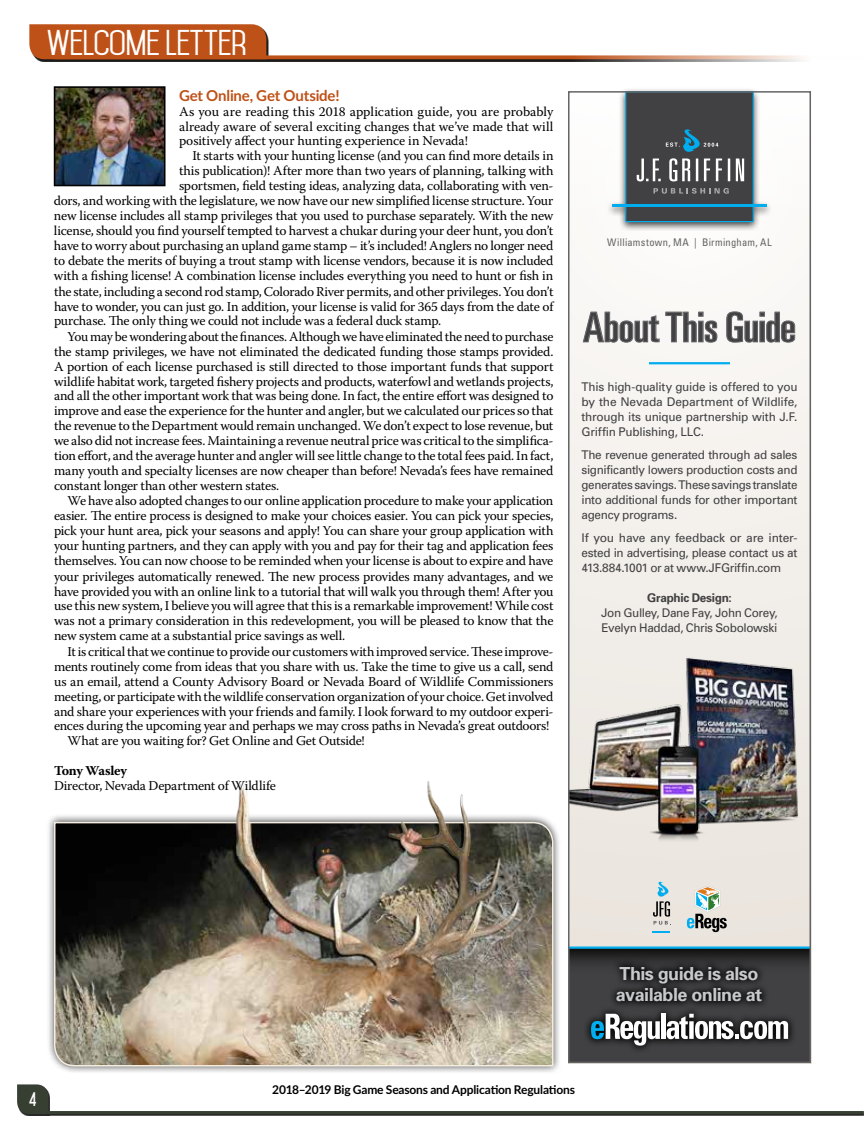
<style>
.page{position:relative;width:864px;height:1134px;background:#fff}
.page>*{position:absolute;margin:0;border:0;box-sizing:border-box;transform-origin:0 0}
.t1{font:ultra-condensed 41.25px "Univers";letter-spacing:-.02em;color:#414042;scale:1.15 1}
.t2{font:30.75px "Mohave";letter-spacing:-.03em;color:#fff;scale:1.15 1}
.t3{font:700 18px/21.6px "Univers";letter-spacing:-.03em;color:#c7c8ca}
.t4{font:700 16.95px "Mohave";color:#fff;scale:.95 1}
.t5{font:700 15px "Lato";letter-spacing:-.01em;color:#be5117}
.t6{font:13.5px/15px "Warnock Pro";letter-spacing:-.015em;color:#000;text-align:justify}
.t7{font:700 13.5px "Warnock Pro";letter-spacing:-.025em;color:#000}
.t8{font:12px/15px "Univers";letter-spacing:-.025em;color:#414042;text-align:justify}
.t9{font:700 12px "Lato";letter-spacing:-.015em;color:#000}
.t10{font:700 12px "Univers";letter-spacing:-.025em;color:#414042}
.t11{font:condensed 10.5px "Univers";letter-spacing:.025em;color:#636466}
</style>
<div class="page">
<div style="left:46px;top:814px;width:515px;height:260px;background:#000;opacity:.75"></div>
<img style="left:53px;top:821px;width:501px;height:246px">
<img style="left:207px;top:780px;width:304px;height:75px">
<svg style="left:571px;top:291px;width:237px;height:654px"></svg>
<hr style="left:649px;top:362px;width:81px;height:2px;background:#00aeef">
<svg style="left:583px;top:311px;width:135px;height:32px"></svg>
<svg style="left:726px;top:311px;width:69px;height:32px"></svg>
<svg style="left:687px;top:886px;width:40px;height:46px;background:#b0bab3"></svg>
<svg style="left:653px;top:882px;width:18px;height:43px"></svg>
<svg style="left:653px;top:931px;width:17px;height:1px"></svg>
<div style="left:605px;top:87px;width:168px;height:145px;background:#000;opacity:.75"></div>
<hr style="left:612px;top:204px;width:155px;height:3px;background:#00aeef">
<svg style="left:625px;top:94px;width:129px;height:129px;background:#485157"></svg>
<img style="left:571px;top:645px;width:237px;height:208px">
<div style="left:568px;top:91px;width:243px;height:972px;border:2px solid #636466"></div>
<svg style="left:569px;top:945px;width:241px;height:117px;background:#434649"></svg>
<img style="left:57px;top:89px;width:106px;height:94px">
<div style="left:54px;top:86px;width:112px;height:100px;border:2px solid #000"></div>
<div style="left:29px;top:24px;width:237px;height:35px;background:#be5117"></div>
<svg style="left:54px;top:55px;width:748px;height:4px;background:#cb7547"></svg>
<svg style="left:23px;top:1091px;width:27px;height:25px"></svg>
<svg style="left:17px;top:1084px;width:31px;height:30px"></svg>
<hr style="left:48px;top:1113px;width:816px;height:3px;background:#292829">
<hr style="left:48px;top:1111px;width:816px;height:3px;background:#373e32">
<h2 class="t2" style="left:46px;top:23px;width:176px">WELCOME LETTER</h2>
<p class="t5" style="left:179px;top:84px;width:162px">Get Online, Get Outside!</p>
<p class="t6" style="left:179px;top:103px;width:376px">As you are reading this 2018 application guide, you are probably already aware of several exciting changes that we’ve made that will positively affect your hunting experience in Nevada!</p>
<p class="t6" style="left:193px;top:148px;width:363px">It starts with your hunting license (and you can find more details in</p>
<p class="t6" style="left:179px;top:163px;width:376px">this publication)! After more than two years of planning, talking with</p>
<p class="t6" style="left:179px;top:178px;width:376px">sportsmen, field testing ideas, analyzing data, collaborating with ven-</p>
<p class="t6" style="left:54px;top:193px;width:501px">dors, and working with the legislature, we now have our new simplified license structure. Your</p>
<p class="t6" style="left:54px;top:208px;width:501px">new license includes all stamp privileges that you used to purchase separately. With the new</p>
<p class="t6" style="left:54px;top:223px;width:501px">license, should you find yourself tempted to harvest a chukar during your deer hunt, you don’t</p>
<p class="t6" style="left:54px;top:238px;width:501px">have to worry about purchasing an upland game stamp – it’s included! Anglers no longer need</p>
<p class="t6" style="left:54px;top:253px;width:501px">to debate the merits of buying a trout stamp with license vendors, because it is now included</p>
<p class="t6" style="left:54px;top:268px;width:501px">with a fishing license! A combination license includes everything you need to hunt or fish in</p>
<p class="t6" style="left:54px;top:283px;width:501px">the state, including a second rod stamp, Colorado River permits, and other privileges. You don’t</p>
<p class="t6" style="left:54px;top:298px;width:501px">have to wonder, you can just go. In addition, your license is valid for 365 days from the date of</p>
<p class="t6" style="left:54px;top:313px;width:389px">purchase. The only thing we could not include was a federal duck stamp.</p>
<p class="t6" style="left:68px;top:328px;width:487px">You may be wondering about the finances. Although we have eliminated the need to purchase</p>
<p class="t6" style="left:54px;top:343px;width:501px">the stamp privileges, we have not eliminated the dedicated funding those stamps provided.</p>
<p class="t6" style="left:54px;top:358px;width:501px">A portion of each license purchased is still directed to those important funds that support</p>
<p class="t6" style="left:54px;top:373px;width:501px">wildlife habitat work, targeted fishery projects and products, waterfowl and wetlands projects,</p>
<p class="t6" style="left:54px;top:388px;width:501px">and all the other important work that was being done. In fact, the entire effort was designed to</p>
<p class="t6" style="left:54px;top:403px;width:501px">improve and ease the experience for the hunter and angler, but we calculated our prices so that</p>
<p class="t6" style="left:54px;top:418px;width:501px">the revenue to the Department would remain unchanged. We don’t expect to lose revenue, but</p>
<p class="t6" style="left:54px;top:433px;width:501px">we also did not increase fees. Maintaining a revenue neutral price was critical to the simplifica-</p>
<p class="t6" style="left:54px;top:448px;width:501px">tion effort, and the average hunter and angler will see little change to the total fees paid. In fact,</p>
<p class="t6" style="left:54px;top:463px;width:501px">many youth and specialty licenses are now cheaper than before! Nevada’s fees have remained</p>
<p class="t6" style="left:54px;top:478px;width:227px">constant longer than other western states.</p>
<p class="t6" style="left:68px;top:493px;width:487px">We have also adopted changes to our online application procedure to make your application</p>
<p class="t6" style="left:54px;top:508px;width:501px">easier. The entire process is designed to make your choices easier. You can pick your species,</p>
<p class="t6" style="left:54px;top:523px;width:501px">pick your hunt area, pick your seasons and apply! You can share your group application with</p>
<p class="t6" style="left:54px;top:538px;width:501px">your hunting partners, and they can apply with you and pay for their tag and application fees</p>
<p class="t6" style="left:54px;top:553px;width:501px">themselves. You can now choose to be reminded when your license is about to expire and have</p>
<p class="t6" style="left:54px;top:568px;width:501px">your privileges automatically renewed. The new process provides many advantages, and we</p>
<p class="t6" style="left:54px;top:583px;width:501px">have provided you with an online link to a tutorial that will walk you through them! After you</p>
<p class="t6" style="left:54px;top:598px;width:501px">use this new system, I believe you will agree that this is a remarkable improvement! While cost</p>
<p class="t6" style="left:54px;top:613px;width:501px">was not a primary consideration in this redevelopment, you will be pleased to know that the</p>
<p class="t6" style="left:54px;top:628px;width:293px">new system came at a substantial price savings as well.</p>
<p class="t6" style="left:68px;top:643px;width:488px">It is critical that we continue to provide our customers with improved service. These improve-</p>
<p class="t6" style="left:54px;top:658px;width:501px">ments routinely come from ideas that you share with us. Take the time to give us a call, send</p>
<p class="t6" style="left:54px;top:673px;width:501px">us an email, attend a County Advisory Board or Nevada Board of Wildlife Commissioners</p>
<p class="t6" style="left:54px;top:688px;width:501px">meeting, or participate with the wildlife conservation organization of your choice. Get involved</p>
<p class="t6" style="left:54px;top:703px;width:501px">and share your experiences with your friends and family. I look forward to my outdoor experi-</p>
<p class="t6" style="left:54px;top:718px;width:497px">ences during the upcoming year and perhaps we may cross paths in Nevada’s great outdoors!</p>
<p class="t6" style="left:68px;top:733px;width:299px">What are you waiting for? Get Online and Get Outside!</p>
<p class="t7" style="left:54px;top:763px;width:74px">Tony Wasley</p>
<p class="t6" style="left:54px;top:778px;width:223px">Director, Nevada Department of Wildlife</p>
<p class="t11" style="left:607px;top:235px;width:166px">Williamstown, MA | Birmingham, AL</p>
<h1 class="t1" style="left:583px;top:304px;width:187px">About This Guide</h1>
<p class="t8" style="left:582px;top:379px;width:218px">This high-quality guide is offered to you by the Nevada Department of Wildlife, through its unique partnership with J.F.<br>Griffin Publishing, LLC.</p>
<p class="t8" style="left:582px;top:447px;width:218px">The revenue generated through ad sales significantly lowers production costs and generates savings. These savings translate into additional funds for other important agency programs.</p>
<p class="t8" style="left:582px;top:530px;width:218px">If you have any feedback or are inter&shy;ested in advertising, please contact us at 413.884.1001 or at www.JFGriffin.com</p>
<p class="t10" style="left:647px;top:590px;width:86px">Graphic Design:</p>
<p class="t8" style="left:601px;top:605px;width:178px">Jon Gulley, Dane Fay, John Corey,<br>Evelyn Haddad, Chris Sobolowski</p>
<p class="t4" style="left:29px;top:1089px;width:9px">4</p>
<p class="t9" style="left:272px;top:1081px;width:304px">2018–2019 Big Game Seasons and Application Regulations</p>
<h3 class="t3" style="left:616px;top:962px;width:148px">This guide is also available online at</h3>
</div>
